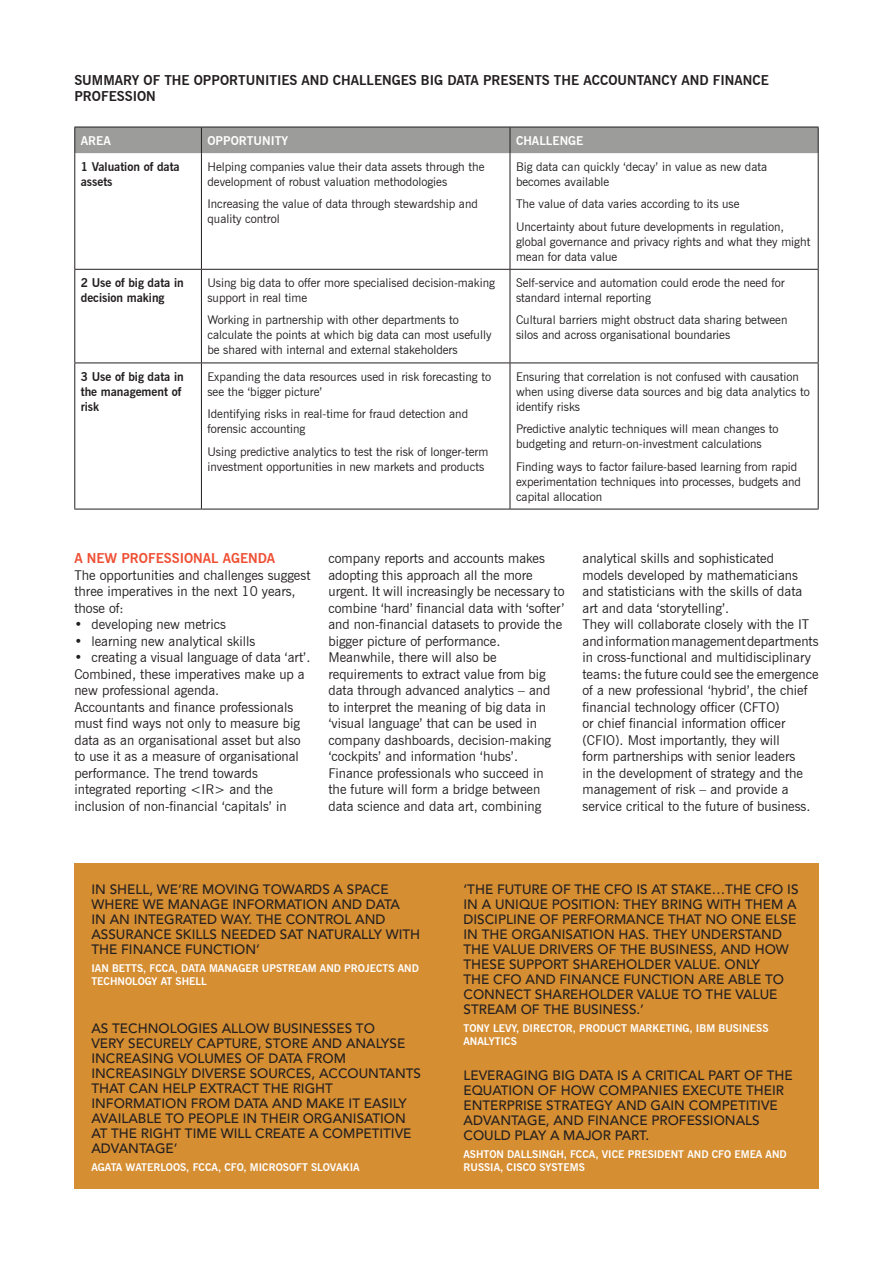
<style>
.page{position:relative;width:893px;height:1263px;background:#fff}
.page>*{position:absolute;margin:0;border:0;box-sizing:border-box;transform-origin:0 0}
.t1{font:13.5px/16.5px "News Gothic BT";color:#231f20}
.t2{font:500 13.5px/15px "Avenir LT Std";color:#231f20}
.t3{font:700 13.5px/16.5px "News Gothic BT";color:#231f20}
.t4{font:700 13.5px "News Gothic BT";color:#ef4f34}
.t5{font:12px/15px "News Gothic BT";color:#231f20}
.t6{font:700 12px/15px "News Gothic BT";color:#231f20}
.t7{font:700 12px "News Gothic BT";color:#fff}
.t8{font:700 10.5px/13.5px "News Gothic BT";color:#fff}
</style>
<div class="page">
<div style="left:74px;top:127px;width:745px;height:26px;background:#9c9d9a"></div>
<hr style="left:74px;top:153px;width:1px;height:116px;background:#231f20">
<hr style="left:201px;top:153px;width:1px;height:116px;background:#231f20">
<hr style="left:510px;top:153px;width:1px;height:116px;background:#231f20">
<hr style="left:818px;top:153px;width:1px;height:116px;background:#231f20">
<hr style="left:74px;top:269px;width:127px;height:1px;background:#231f20">
<hr style="left:74px;top:270px;width:1px;height:93px;background:#231f20">
<hr style="left:201px;top:269px;width:309px;height:1px;background:#231f20">
<hr style="left:201px;top:270px;width:1px;height:93px;background:#231f20">
<hr style="left:510px;top:269px;width:309px;height:1px;background:#231f20">
<hr style="left:510px;top:270px;width:1px;height:93px;background:#231f20">
<hr style="left:818px;top:270px;width:1px;height:93px;background:#231f20">
<hr style="left:74px;top:363px;width:127px;height:1px;background:#231f20">
<hr style="left:74px;top:363px;width:1px;height:146px;background:#231f20">
<hr style="left:201px;top:363px;width:309px;height:1px;background:#231f20">
<hr style="left:201px;top:363px;width:1px;height:146px;background:#231f20">
<hr style="left:510px;top:363px;width:309px;height:1px;background:#231f20">
<hr style="left:510px;top:363px;width:1px;height:146px;background:#231f20">
<hr style="left:818px;top:363px;width:1px;height:146px;background:#231f20">
<hr style="left:74px;top:509px;width:127px;height:1px;background:#231f20">
<hr style="left:201px;top:509px;width:309px;height:1px;background:#231f20">
<hr style="left:510px;top:509px;width:309px;height:1px;background:#231f20">
<div style="left:74px;top:863px;width:745px;height:325px;background:#d68e32"></div>
<p class="t3" style="left:74px;top:72px;width:696px">SUMMARY OF THE OPPORTUNITIES AND CHALLENGES BIG DATA PRESENTS THE ACCOUNTANCY AND FINANCE<br>PROFESSION</p>
<p class="t7" style="left:81px;top:133px;width:32px">AREA</p>
<p class="t7" style="left:207px;top:133px;width:82px">OPPORTUNITY</p>
<p class="t7" style="left:516px;top:133px;width:69px">CHALLENGE</p>
<p class="t6" style="left:81px;top:159px;width:100px">1 Valuation of data assets</p>
<p class="t5" style="left:207px;top:159px;width:279px">Helping companies value their data assets through the development of robust valuation methodologies</p>
<p class="t5" style="left:207px;top:196px;width:272px">Increasing the value of data through stewardship and quality control</p>
<p class="t5" style="left:516px;top:159px;width:253px">Big data can quickly ‘decay’ in value as new data becomes available</p>
<p class="t5" style="left:516px;top:196px;width:225px">The value of data varies according to its use</p>
<p class="t5" style="left:516px;top:219px;width:296px">Uncertainty about future developments in regulation, global governance and privacy rights and what they might mean for data value</p>
<p class="t6" style="left:81px;top:275px;width:104px">2 Use of big data in decision making</p>
<p class="t5" style="left:207px;top:275px;width:289px">Using big data to offer more specialised decision-making support in real time</p>
<p class="t5" style="left:207px;top:313px;width:286px">Working in partnership with other departments to calculate the points at which big data can most usefully be shared with internal and external stakeholders</p>
<p class="t6" style="left:81px;top:369px;width:104px">3 Use of big data in the management of risk</p>
<p class="t5" style="left:207px;top:369px;width:285px">Expanding the data resources used in risk forecasting to see the ‘bigger picture’</p>
<p class="t5" style="left:207px;top:406px;width:262px">Identifying risks in real-time for fraud detection and forensic accounting</p>
<p class="t5" style="left:207px;top:444px;width:282px">Using predictive analytics to test the risk of longer-term investment opportunities in new markets and products</p>
<p class="t5" style="left:516px;top:275px;width:270px">Self-service and automation could erode the need for standard internal reporting</p>
<p class="t5" style="left:516px;top:313px;width:273px">Cultural barriers might obstruct data sharing between silos and across organisational boundaries</p>
<p class="t5" style="left:516px;top:369px;width:295px">Ensuring that correlation is not confused with causation when using diverse data sources and big data analytics to identify risks</p>
<p class="t5" style="left:516px;top:421px;width:264px">Predictive analytic techniques will mean changes to budgeting and return-on-investment calculations</p>
<p class="t5" style="left:516px;top:459px;width:286px">Finding ways to factor failure-based learning from rapid experimentation techniques into processes, budgets and capital allocation</p>
<p class="t4" style="left:74px;top:550px;width:202px">A NEW PROFESSIONAL AGENDA</p>
<p class="t1" style="left:74px;top:566px;width:238px">The opportunities and challenges suggest three imperatives in the next 10 years, those of:</p>
<p class="t1" style="left:74px;top:616px;width:153px">• developing new metrics</p>
<p class="t1" style="left:74px;top:632px;width:182px">• learning new analytical skills</p>
<p class="t1" style="left:74px;top:649px;width:238px">• creating a visual language of data ‘art’.</p>
<p class="t1" style="left:74px;top:665px;width:232px">Combined, these imperatives make up a new professional agenda.</p>
<p class="t1" style="left:74px;top:698px;width:220px">Accountants and finance professionals</p>
<p class="t1" style="left:74px;top:715px;width:227px">must find ways not only to measure big</p>
<p class="t1" style="left:74px;top:731px;width:228px">data as an organisational asset but also</p>
<p class="t1" style="left:74px;top:748px;width:226px">to use it as a measure of organisational</p>
<p class="t1" style="left:74px;top:764px;width:185px">performance. The trend towards</p>
<p class="t1" style="left:74px;top:781px;width:200px">integrated reporting &lt;IR&gt; and the</p>
<p class="t1" style="left:74px;top:797px;width:214px">inclusion of non-financial ‘capitals’ in</p>
<p class="t1" style="left:328px;top:550px;width:218px">company reports and accounts makes</p>
<p class="t1" style="left:328px;top:566px;width:206px">adopting this approach all the more</p>
<p class="t1" style="left:328px;top:583px;width:238px">urgent. It will increasingly be necessary to</p>
<p class="t1" style="left:328px;top:599px;width:238px">combine ‘hard’ financial data with ‘softer’</p>
<p class="t1" style="left:328px;top:616px;width:235px">and non-financial datasets to provide the</p>
<p class="t1" style="left:328px;top:632px;width:174px">bigger picture of performance.</p>
<p class="t1" style="left:328px;top:649px;width:224px">Meanwhile, there will also be requirements to extract value from big data through advanced analytics – and to interpret the meaning of big data in ‘visual language’ that can be used in company dashboards, decision-making ‘cockpits’ and information ‘hubs’.</p>
<p class="t1" style="left:328px;top:764px;width:217px">Finance professionals who succeed in the future will form a bridge between data science and data art, combining</p>
<p class="t1" style="left:582px;top:550px;width:221px">analytical skills and sophisticated models developed by mathematicians and statisticians with the skills of data art and data ‘storytelling’.</p>
<p class="t1" style="left:582px;top:616px;width:228px">They will collaborate closely with the IT</p>
<p class="t1" style="left:582px;top:632px;width:238px">and information management departments</p>
<p class="t1" style="left:582px;top:649px;width:230px">in cross-functional and multidisciplinary</p>
<p class="t1" style="left:582px;top:665px;width:238px">teams: the future could see the emergence</p>
<p class="t1" style="left:582px;top:682px;width:230px">of a new professional ‘hybrid’, the chief financial technology officer (CFTO)<br>or chief financial information officer (CFIO). Most importantly, they will<br>form partnerships with senior leaders<br>in the development of strategy and the management of risk – and provide a service critical to the future of business.</p>
<p class="t2" style="left:91px;top:882px;width:330px">IN SHELL, WE’RE MOVING TOWARDS A SPACE WHERE WE MANAGE INFORMATION AND DATA<br>IN AN INTEGRATED WAY. THE CONTROL AND ASSURANCE SKILLS NEEDED SAT NATURALLY WITH THE FINANCE FUNCTION’</p>
<p class="t8" style="left:91px;top:961px;width:329px">IAN BETTS, FCCA, DATA MANAGER UPSTREAM AND PROJECTS AND<br>TECHNOLOGY AT SHELL</p>
<p class="t2" style="left:91px;top:1021px;width:331px">AS TECHNOLOGIES ALLOW BUSINESSES TO<br>VERY SECURELY CAPTURE, STORE AND ANALYSE INCREASING VOLUMES OF DATA FROM INCREASINGLY DIVERSE SOURCES, ACCOUNTANTS THAT CAN HELP EXTRACT THE RIGHT INFORMATION FROM DATA AND MAKE IT EASILY AVAILABLE TO PEOPLE IN THEIR ORGANISATION AT THE RIGHT TIME WILL CREATE A COMPETITIVE ADVANTAGE’</p>
<p class="t8" style="left:91px;top:1160px;width:270px">AGATA WATERLOOS, FCCA, CFO, MICROSOFT SLOVAKIA</p>
<p class="t2" style="left:463px;top:882px;width:337px">‘THE FUTURE OF THE CFO IS AT STAKE…THE CFO IS IN A UNIQUE POSITION: THEY BRING WITH THEM A DISCIPLINE OF PERFORMANCE THAT NO ONE ELSE IN THE ORGANISATION HAS. THEY UNDERSTAND THE VALUE DRIVERS OF THE BUSINESS, AND HOW THESE SUPPORT SHAREHOLDER VALUE. ONLY<br>THE CFO AND FINANCE FUNCTION ARE ABLE TO CONNECT SHAREHOLDER VALUE TO THE VALUE STREAM OF THE BUSINESS.’</p>
<p class="t8" style="left:463px;top:1021px;width:306px">TONY LEVY, DIRECTOR, PRODUCT MARKETING, IBM BUSINESS<br>ANALYTICS</p>
<p class="t2" style="left:463px;top:1068px;width:331px">LEVERAGING BIG DATA IS A CRITICAL PART OF THE EQUATION OF HOW COMPANIES EXECUTE THEIR ENTERPRISE STRATEGY AND GAIN COMPETITIVE ADVANTAGE, AND FINANCE PROFESSIONALS COULD PLAY A MAJOR PART.</p>
<p class="t8" style="left:463px;top:1147px;width:325px">ASHTON DALLSINGH, FCCA, VICE PRESIDENT AND CFO EMEA AND<br>RUSSIA, CISCO SYSTEMS</p>
</div>
